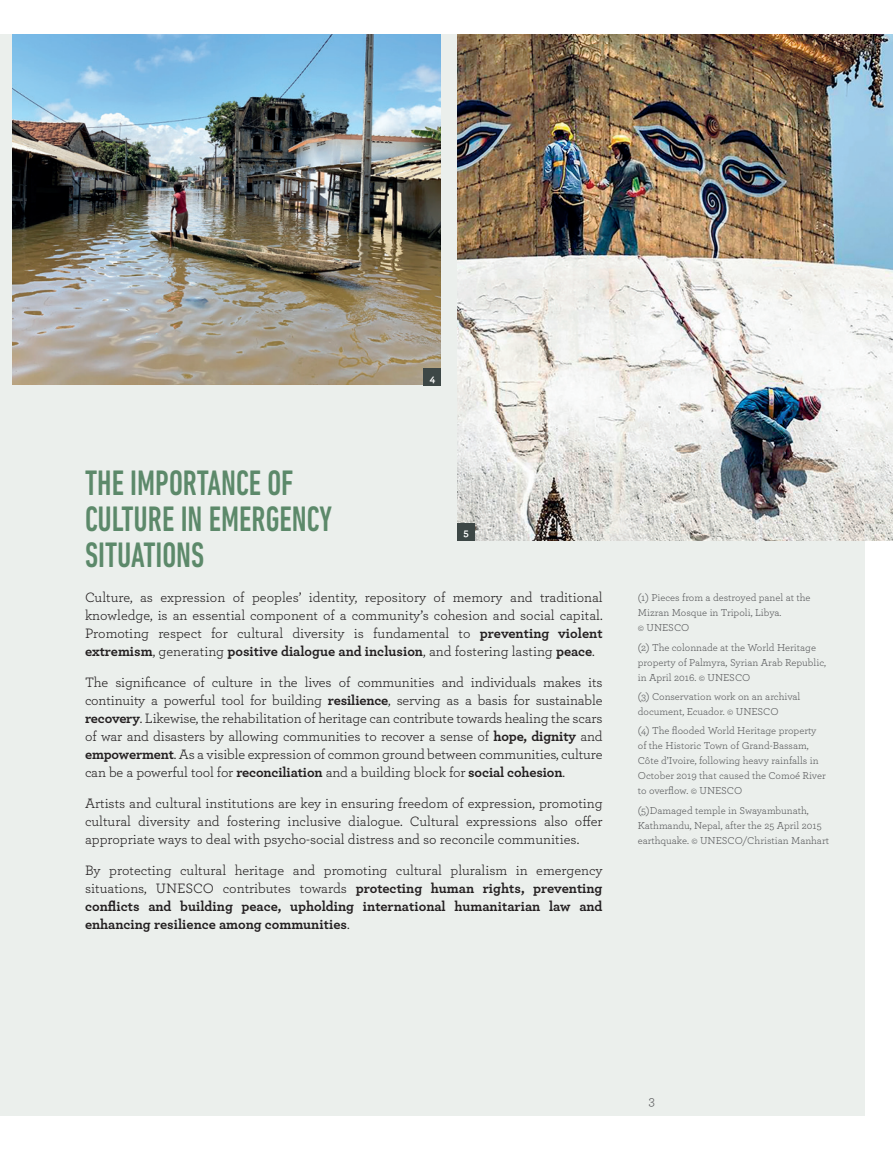
<style>
.page{position:relative;width:893px;height:1149px;background:#fff}
.page>*{position:absolute;margin:0;border:0;box-sizing:border-box;transform-origin:0 0}
.t1{font:500 condensed 36px/36px "DIN Next LT Pro";color:#5c896a;scale:.9 1}
.t2{font:14.25px/18px "Archer";letter-spacing:-.01em;color:#231f20;text-align:justify}
.t3{font:700 14.25px/18px "Archer";color:#231f20;text-align:justify}
.t4{font:13.5px "Archer";color:#57585a}
.t5{font:10.5px/15px "Archer";color:#57585a}
.t6{font:700 10.5px "Archer";color:#fff}
.s1{font-weight:700}
.s2{font-weight:400}
</style>
<div class="page">
<div style="left:0;top:34px;width:865px;height:1081px;background:#ebefec"></div>
<img style="left:458px;top:34px;width:435px;height:506px">
<img style="left:13px;top:34px;width:428px;height:350px">
<div style="left:424px;top:369px;width:17px;height:17px;background:#3d4746"></div>
<div style="left:458px;top:523px;width:17px;height:17px;background:#3d4746"></div>
<p class="t6" style="left:429px;top:369px;width:7px">4</p>
<h1 class="t1" style="left:85px;top:464px;width:276px">THE IMPORTANCE OF<br>CULTURE IN EMERGENCY<br>SITUATIONS</h1>
<p class="t2" style="left:85px;top:587px;width:519px">Culture, as expression of peoples’ identity, repository of memory and traditional knowledge, is an essential component of a community’s cohesion and social capital.<br>Promoting respect for cultural diversity is fundamental to <span class="s1">preventing violent extremism</span>, generating <span class="s1">positive dialogue and inclusion</span>, and fostering lasting <span class="s1">peace</span>.</p>
<p class="t2" style="left:85px;top:672px;width:519px">The significance of culture in the lives of communities and individuals makes its continuity a powerful tool for building <span class="s1">resilience</span>, serving as a basis for sustainable <span class="s1">recovery</span>. Likewise, the rehabilitation of heritage can contribute towards healing the scars of war and disasters by allowing communities to recover a sense of <span class="s1">hope, dignity</span> and <span class="s1">empowerment</span>. As a visible expression of common ground between communities, culture can be a powerful tool for <span class="s1">reconciliation</span> and a building block for <span class="s1">social cohesion</span>.</p>
<p class="t2" style="left:85px;top:793px;width:519px">Artists and cultural institutions are key in ensuring freedom of expression, promoting cultural diversity and fostering inclusive dialogue. Cultural expressions also offer appropriate ways to deal with psycho-social distress and so reconcile communities.</p>
<p class="t3" style="left:85px;top:859px;width:519px"><span class="s2">By protecting cultural heritage and promoting cultural pluralism in emergency situations, UNESCO contributes towards</span> protecting human rights, preventing conflicts and building peace, upholding international humanitarian law and enhancing resilience among communities<span class="s2">.</span></p>
<p class="t6" style="left:464px;top:524px;width:7px">5</p>
<p class="t5" style="left:638px;top:589px;width:174px">(1) Pieces from a destroyed panel at the<br>Mizran Mosque in Tripoli, Libya.<br>© UNESCO</p>
<p class="t5" style="left:638px;top:639px;width:190px">(2) The colonnade at the World Heritage property of Palmyra, Syrian Arab Republic, in April 2016. © UNESCO</p>
<p class="t5" style="left:638px;top:688px;width:164px">(3) Conservation work on an archival document, Ecuador. © UNESCO</p>
<p class="t5" style="left:638px;top:722px;width:189px">(4) The flooded World Heritage property of the Historic Town of Grand-Bassam, Côte d’Ivoire, following heavy rainfalls in October 2019 that caused the Comoé River to overflow. © UNESCO</p>
<p class="t5" style="left:638px;top:801px;width:193px">(5)Damaged temple in Swayambunath,<br>Kathmandu, Nepal, after the 25 April 2015 earthquake. © UNESCO/Christian Manhart</p>
<p class="t4" style="left:648px;top:1090px;width:8px">3</p>
</div>
